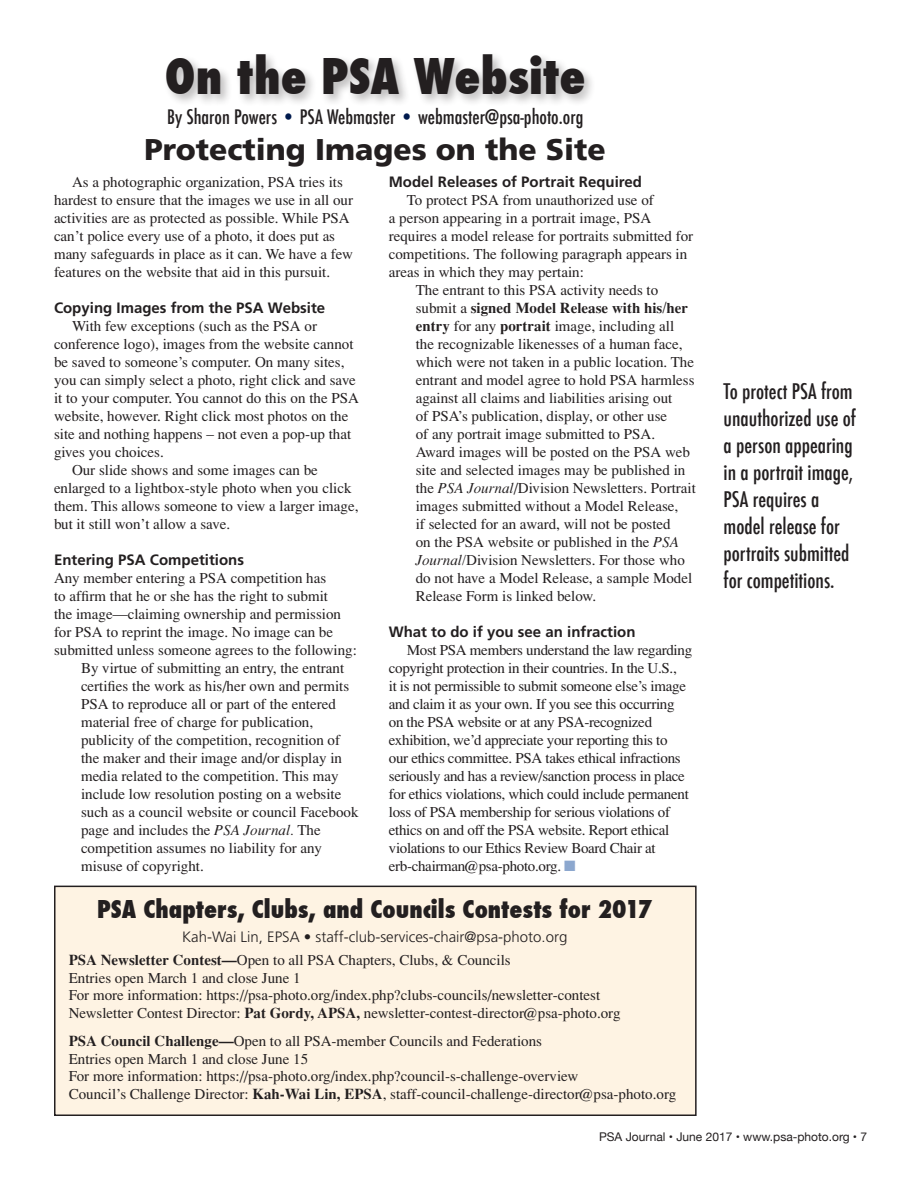
<style>
.page{position:relative;width:918px;height:1188px;background:#fff}
.page>*{position:absolute;margin:0;border:0;box-sizing:border-box;transform-origin:0 0}
.t1{font:800 condensed 48px "Futura";color:#231f20}
.t2{font:900 30px "Frutiger";color:#231f20}
.t3{font:800 condensed 24px "Futura";color:#231f20}
.t4{font:500 condensed 21px/27px "Futura";color:#231f20}
._10__12_Times{font:500 condensed 19.5px "Futura";color:#231f20}
.t5{font:15px/18px "Times";color:#231f20}
.t6{font:15px/18px "Times";letter-spacing:-.02em;color:#231f20}
.t7{font:700 15px "Frutiger";color:#231f20}
.t8{font:300 15px "Frutiger";color:#231f20}
.t9{font:12px "Helvetica Neue";color:#231f20}
.s1{color:#001a4d}
.s2{font-style:italic}
.s3{font-weight:700}
.s4{color:#8ca7ce}
</style>
<div class="page">
<div style="left:163px;top:51px;width:433px;height:55px;background:#231f20;opacity:.3"></div>
<div style="left:55px;top:886px;width:641px;height:229px;background:#fef3e3"></div>
<div style="left:54px;top:886px;width:643px;height:230px;border:2px solid #231f20"></div>
<p class="t1" style="left:165px;top:43px;width:422px">On the PSA Website</p>
<p class="_10__12_Times" style="left:167px;top:104px;width:418px">By Sharon Powers <span class="s1">•</span> PSA Webmaster <span class="s1">•</span> webmaster@psa-photo.org</p>
<p class="t2" style="left:145px;top:131px;width:463px">Protecting Images on the Site</p>
<p class="t5" style="left:54px;top:173px;width:301px;text-indent:18px">As a photographic organization, PSA tries its hardest to ensure that the images we use in all our activities are as protected as possible. While PSA can’t police every use of a photo, it does put as many safeguards in place as it can. We have a few features on the website that aid in this pursuit.</p>
<p class="t7" style="left:54px;top:299px;width:273px">Copying Images from the PSA Website</p>
<p class="t5" style="left:54px;top:317px;width:306px;text-indent:18px">With few exceptions (such as the PSA or conference logo), images from the website cannot be saved to someone’s computer. On many sites, you can simply select a photo, right click and save it to your computer. You cannot do this on the PSA website, however. Right click most photos on the site and nothing happens – not even a pop-up that gives you choices.</p>
<p class="t5" style="left:54px;top:461px;width:306px;text-indent:18px">Our slide shows and some images can be enlarged to a lightbox-style photo when you click them. This allows someone to view a larger image, but it still won’t allow a save.</p>
<p class="t7" style="left:54px;top:551px;width:192px">Entering PSA Competitions</p>
<p class="t5" style="left:54px;top:569px;width:304px">Any member entering a PSA competition has<br>to affirm that he or she has the right to submit<br>the image—claiming ownership and permission for PSA to reprint the image. No image can be submitted unless someone agrees to the following:</p>
<p class="t5" style="left:81px;top:659px;width:279px">By virtue of submitting an entry, the entrant certifies the work as his/her own and permits PSA to reproduce all or part of the entered material free of charge for publication, publicity of the competition, recognition of the maker and their image and/or display in media related to the competition. This may include low resolution posting on a website such as a council website or council Facebook page and includes the <span class="s2">PSA Journal.</span> The competition assumes no liability for any misuse of copyright.</p>
<p class="t7" style="left:389px;top:173px;width:255px">Model Releases of Portrait Required</p>
<p class="t5" style="left:389px;top:191px;width:306px;text-indent:18px">To protect PSA from unauthorized use of<br>a person appearing in a portrait image, PSA requires a model release for portraits submitted for competitions. The following paragraph appears in areas in which they may pertain:</p>
<p class="t5" style="left:416px;top:281px;width:282px">The entrant to this PSA activity needs to submit a <span class="s3">signed Model Release with his/her entry</span> for any <span class="s3">portrait</span> image, including all the recognizable likenesses of a human face, which were not taken in a public location. The entrant and model agree to hold PSA harmless against all claims and liabilities arising out<br>of PSA’s publication, display, or other use<br>of any portrait image submitted to PSA.<br>Award images will be posted on the PSA web site and selected images may be published in the <span class="s2">PSA Journal</span>/Division Newsletters. Portrait images submitted without a Model Release,<br>if selected for an award, will not be posted<br>on the PSA website or published in the <span class="s2">PSA Journal/</span>Division Newsletters. For those who do not have a Model Release, a sample Model Release Form is linked below.</p>
<p class="t7" style="left:389px;top:623px;width:248px">What to do if you see an infraction</p>
<p class="t6" style="left:389px;top:641px;width:305px;text-indent:18px">Most PSA members understand the law regarding copyright protection in their countries. In the U.S.,<br>it is not permissible to submit someone else’s image and claim it as your own. If you see this occurring on the PSA website or at any PSA-recognized exhibition, we’d appreciate your reporting this to<br>our ethics committee. PSA takes ethical infractions seriously and has a review/sanction process in place for ethics violations, which could include permanent loss of PSA membership for serious violations of ethics on and off the PSA website. Report ethical violations to our Ethics Review Board Chair at erb-chairman@psa-photo.org. <span class="s4">■</span></p>
<p class="t3" style="left:97px;top:893px;width:556px">PSA Chapters, Clubs, and Councils Contests for 2017</p>
<p class="t8" style="left:182px;top:928px;width:387px">Kah-Wai Lin, EPSA • staff-club-services-chair@psa-photo.org</p>
<p class="t5" style="left:69px;top:951px;width:444px"><span class="s3">PSA Newsletter Contest—</span>Open to all PSA Chapters, Clubs, &amp; Councils</p>
<p class="t5" style="left:69px;top:969px;width:234px">Entries open March 1 and close June 1</p>
<p class="t5" style="left:69px;top:986px;width:533px">For more information: https://psa-photo.org/index.php?clubs-councils/newsletter-contest</p>
<p class="t5" style="left:69px;top:1004px;width:553px">Newsletter Contest Director: <span class="s3">Pat Gordy, APSA,</span> newsletter-contest-director@psa-photo.org</p>
<p class="t5" style="left:69px;top:1032px;width:475px"><span class="s3">PSA Council Challenge—</span>Open to all PSA-member Councils and Federations</p>
<p class="t5" style="left:69px;top:1050px;width:241px">Entries open March 1 and close June 15</p>
<p class="t5" style="left:69px;top:1067px;width:511px">For more information: https://psa-photo.org/index.php?council-s-challenge-overview</p>
<p class="t5" style="left:69px;top:1085px;width:609px">Council’s Challenge Director: <span class="s3">Kah-Wai Lin, EPSA</span>, staff-council-challenge-director@psa-photo.org</p>
<p class="t4" style="left:724px;top:378px;width:134px">To protect PSA from unauthorized use of a person appearing in a portrait image,<br>PSA requires a model release for portraits submitted for competitions.</p>
<p class="t9" style="left:599px;top:1128px;width:270px">PSA Journal • June 2017 • www.psa-photo.org • 7</p>
</div>
